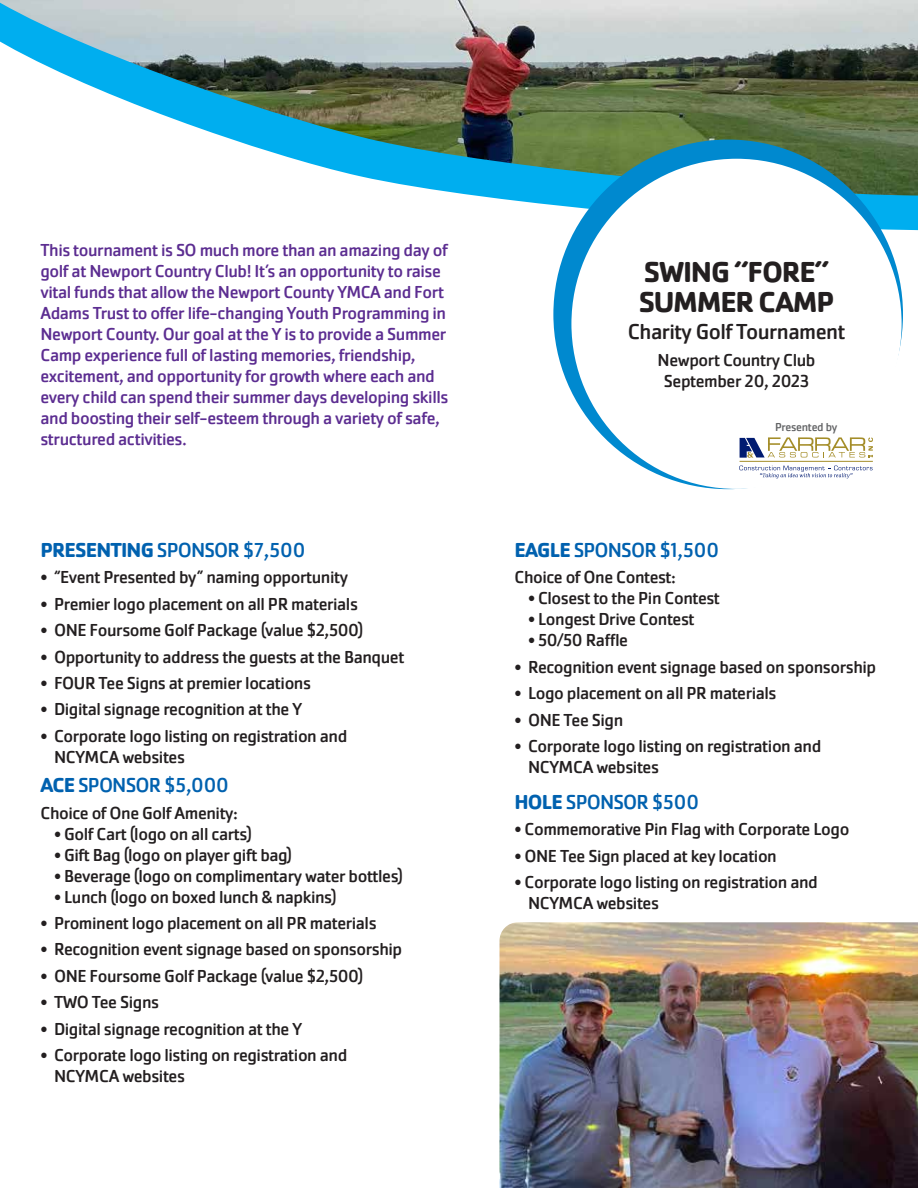
<style>
.page{position:relative;width:918px;height:1188px;background:#fff}
.page>*{position:absolute;margin:0;border:0;box-sizing:border-box;transform-origin:0 0}
.t1{font:700 30px/30px "Cachet Pro";letter-spacing:-.04em;color:#231f20}
.t2{font:22.5px "Cachet Pro";letter-spacing:-.025em;color:#231f20}
.t3{font:21px "Cachet Pro";letter-spacing:-.04em;color:#0061af}
.t4{font:18px/21px "Cachet Pro";letter-spacing:-.025em;color:#231f20}
.t5{font:18px/21px "Cachet Pro";letter-spacing:-.025em;color:#5c2d91}
.t6{font:12px "Cachet Pro";letter-spacing:-.025em;color:#636466}
.s1{font-weight:700}
</style>
<div class="page">
<svg style="left:479px;top:196px;width:439px;height:34px"></svg>
<img style="left:0;top:0;width:918px;height:196px">
<div style="left:553px;top:140px;width:350px;height:349px;background:#0089cf;border-radius:50%"></div>
<div style="left:571px;top:159px;width:331px;height:330px;background:#fff;border-radius:50%"></div>
<hr style="left:740px;top:461px;width:133px;height:1px;background:#a48d29">
<svg style="left:739px;top:466px;width:134px;height:12px"></svg>
<svg style="left:740px;top:437px;width:133px;height:21px"></svg>
<img style="left:500px;top:922px;width:418px;height:266px">
<p class="t5" style="left:41px;top:240px;width:409px">This tournament is SO much more than an amazing day of golf at Newport Country Club! It’s an opportunity to raise vital funds that allow the Newport County YMCA and Fort Adams Trust to offer life-changing Youth Programming in Newport County. Our goal at the Y is to provide a Summer Camp experience full of lasting memories, friendship, excitement, and opportunity for growth where each and every child can spend their summer days developing skills and boosting their self-esteem through a variety of safe, structured activities.</p>
<p class="t3" style="left:40px;top:538px;width:266px"><span class="s1">PRESENTING</span> SPONSOR $7,500</p>
<p class="t4" style="left:40px;top:567px;width:309px">• “Event Presented by” naming opportunity</p>
<p class="t4" style="left:40px;top:593px;width:319px">• Premier logo placement on all PR materials</p>
<p class="t4" style="left:40px;top:620px;width:324px">• ONE Foursome Golf Package (value $2,500)</p>
<p class="t4" style="left:40px;top:646px;width:365px">• Opportunity to address the guests at the Banquet</p>
<p class="t4" style="left:40px;top:673px;width:272px">• FOUR Tee Signs at premier locations</p>
<p class="t4" style="left:40px;top:699px;width:263px">• Digital signage recognition at the Y</p>
<p class="t4" style="left:54px;top:725px;width:295px;text-indent:-14px">• Corporate logo listing on registration and<br>NCYMCA websites</p>
<p class="t3" style="left:40px;top:773px;width:190px"><span class="s1">ACE</span> SPONSOR $5,000</p>
<p class="t4" style="left:40px;top:802px;width:199px">Choice of One Golf Amenity:</p>
<p class="t4" style="left:54px;top:823px;width:200px">• Golf Cart (logo on all carts)</p>
<p class="t4" style="left:54px;top:844px;width:240px">• Gift Bag (logo on player gift bag)</p>
<p class="t4" style="left:54px;top:865px;width:351px">• Beverage (logo on complimentary water bottles)</p>
<p class="t4" style="left:54px;top:886px;width:284px">• Lunch (logo on boxed lunch &amp; napkins)</p>
<p class="t4" style="left:40px;top:913px;width:338px">• Prominent logo placement on all PR materials</p>
<p class="t4" style="left:40px;top:939px;width:363px">• Recognition event signage based on sponsorship</p>
<p class="t4" style="left:40px;top:965px;width:324px">• ONE Foursome Golf Package (value $2,500)</p>
<p class="t4" style="left:40px;top:992px;width:120px">• TWO Tee Signs</p>
<p class="t4" style="left:40px;top:1018px;width:263px">• Digital signage recognition at the Y</p>
<p class="t4" style="left:54px;top:1045px;width:295px;text-indent:-14px">• Corporate logo listing on registration and<br>NCYMCA websites</p>
<h1 class="t1" style="left:639px;top:257px;width:197px">SWING “FORE”<br>SUMMER CAMP</h1>
<p class="t2" style="left:628px;top:318px;width:219px">Charity Golf Tournament</p>
<p class="t4" style="left:658px;top:350px;width:159px;text-align:center">Newport Country Club<br>September 20, 2023</p>
<p class="t6" style="left:775px;top:420px;width:64px">Presented by</p>
<p class="t3" style="left:514px;top:538px;width:206px"><span class="s1">EAGLE</span> SPONSOR $1,500</p>
<p class="t4" style="left:514px;top:567px;width:163px">Choice of One Contest:</p>
<p class="t4" style="left:528px;top:588px;width:194px">• Closest to the Pin Contest</p>
<p class="t4" style="left:528px;top:609px;width:168px">• Longest Drive Contest</p>
<p class="t4" style="left:528px;top:630px;width:102px">• 50/50 Raffle</p>
<p class="t4" style="left:514px;top:656px;width:363px">• Recognition event signage based on sponsorship</p>
<p class="t4" style="left:514px;top:683px;width:264px">• Logo placement on all PR materials</p>
<p class="t4" style="left:514px;top:709px;width:110px">• ONE Tee Sign</p>
<p class="t4" style="left:528px;top:736px;width:295px;text-indent:-14px">• Corporate logo listing on registration and<br>NCYMCA websites</p>
<p class="t3" style="left:514px;top:790px;width:186px"><span class="s1">HOLE</span> SPONSOR $500</p>
<p class="t4" style="left:514px;top:819px;width:336px">• Commemorative Pin Flag with Corporate Logo</p>
<p class="t4" style="left:514px;top:846px;width:264px">• ONE Tee Sign placed at key location</p>
<p class="t4" style="left:528px;top:872px;width:291px;text-indent:-14px">• Corporate logo listing on registration and<br>NCYMCA websites</p>
</div>
